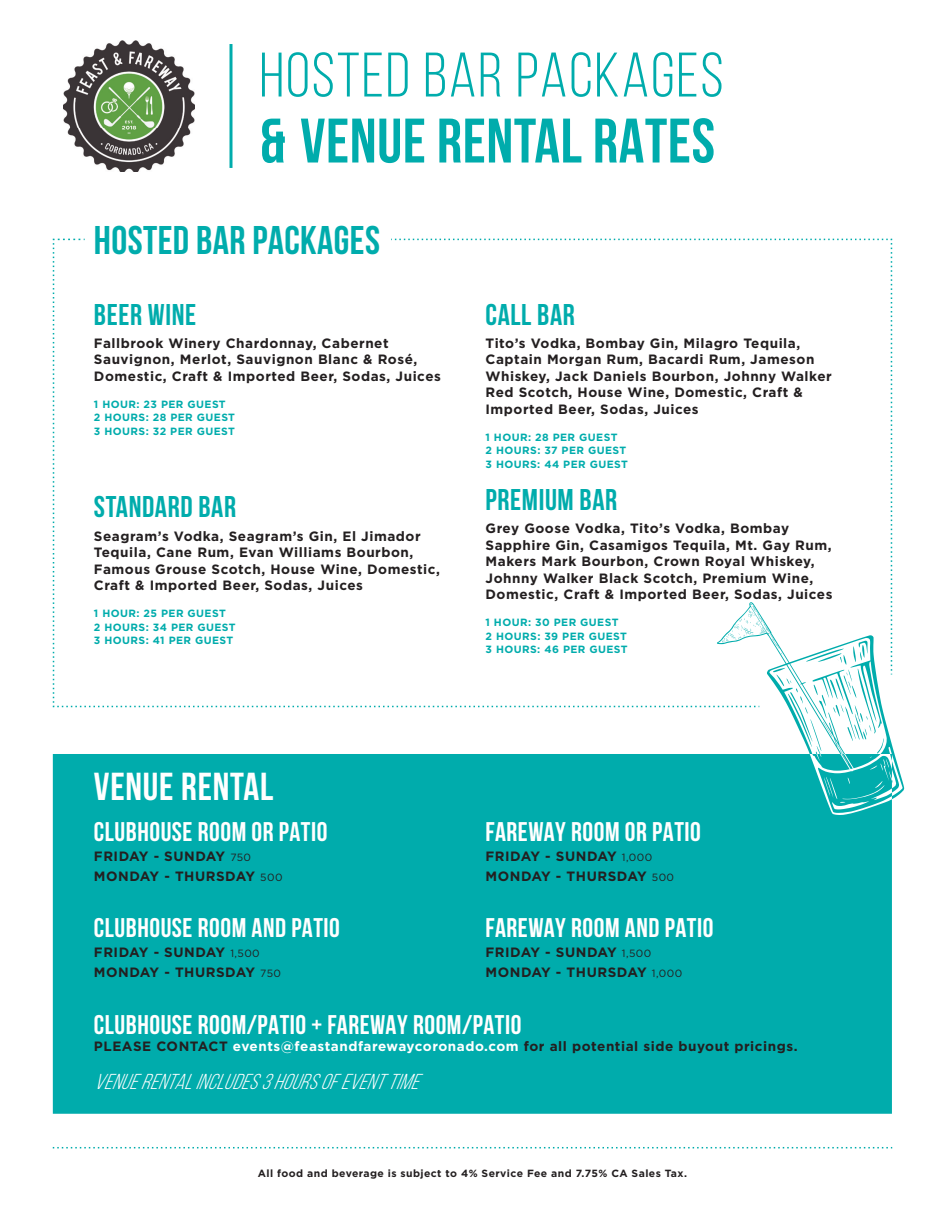
<style>
.page{position:relative;width:945px;height:1215px;background:#fff}
.page>*{position:absolute;margin:0;border:0;box-sizing:border-box;transform-origin:0 0}
.menu_category_-_lunch{font:62.7px/66px "Bebas Neue";letter-spacing:.03em;color:#00acac}
.menu_category_-_lunch-2{font:700 40.05px "Bebas Neue";letter-spacing:.01em;color:#00acac}
.menu_category_-_lunch-3{font:700 39px "Bebas Neue";letter-spacing:.02em;color:#fff}
.menu_category_-_lunch-4{font:700 30px "Bebas Neue";letter-spacing:.02em;color:#00acac}
.menu_category_-_lunch-5{font:700 27px "Bebas Neue";letter-spacing:.02em;color:#fff}
.menu_category_-_lunch-6{font:italic 21.6px "Bebas Neue";color:#fff}
.menu_category_-_lunch-7{font:700 13.5px "Gotham";letter-spacing:.04em;color:#231f20}
.menu_category_-_lunch-8{font:700 10.5px "Gotham";letter-spacing:.04em;color:#00acac}
.menu_category_-_lunch-9{font:700 10.35px "Gotham";letter-spacing:.04em;color:#231f20}
.s1{font-weight:700}
.s2{font-weight:400;font-size:10.5px}
.s3{color:#fff}
</style>
<div class="page">
<div style="left:53px;top:813px;width:839px;height:301px;background:#00acac"></div>
<img style="left:63px;top:40px;width:132px;height:131px">
<hr style="left:230px;top:44px;width:2px;height:124px;background:#00acac">
<svg style="left:53px;top:1147px;width:839px;height:1px"></svg>
<svg style="left:53px;top:239px;width:851px;height:574px"></svg>
<svg style="left:390px;top:238px;width:503px;height:438px"></svg>
<p class="menu_category_-_lunch" style="left:260px;top:42px;width:466px">HOSTED BAR PACKAGES <span class="s1">&amp; VENUE RENTAL RATES</span></p>
<p class="menu_category_-_lunch-2" style="left:94px;top:218px;width:288px">HOSTED BAR PACKAGES</p>
<p class="menu_category_-_lunch-4" style="left:94px;top:298px;width:104px">BEER WINE</p>
<p class="menu_category_-_lunch-7" style="left:94px;top:334px;width:296px">Fallbrook Winery Chardonnay, Cabernet</p>
<p class="menu_category_-_lunch-7" style="left:94px;top:351px;width:325px">Sauvignon, Merlot, Sauvignon Blanc &amp; Rosé,</p>
<p class="menu_category_-_lunch-7" style="left:94px;top:367px;width:348px">Domestic, Craft &amp; Imported Beer, Sodas, Juices</p>
<p class="menu_category_-_lunch-8" style="left:94px;top:397px;width:133px">1 HOUR: 23 PER GUEST</p>
<p class="menu_category_-_lunch-8" style="left:94px;top:411px;width:143px">2 HOURS: 28 PER GUEST</p>
<p class="menu_category_-_lunch-8" style="left:94px;top:424px;width:143px">3 HOURS: 32 PER GUEST</p>
<p class="menu_category_-_lunch-4" style="left:94px;top:490px;width:144px">STANDARD BAR</p>
<p class="menu_category_-_lunch-7" style="left:94px;top:527px;width:328px">Seagram’s Vodka, Seagram’s Gin, El Jimador</p>
<p class="menu_category_-_lunch-7" style="left:94px;top:543px;width:321px">Tequila, Cane Rum, Evan Williams Bourbon,</p>
<p class="menu_category_-_lunch-7" style="left:94px;top:560px;width:347px">Famous Grouse Scotch, House Wine, Domestic,</p>
<p class="menu_category_-_lunch-7" style="left:94px;top:576px;width:271px">Craft &amp; Imported Beer, Sodas, Juices</p>
<p class="menu_category_-_lunch-8" style="left:94px;top:606px;width:133px">1 HOUR: 25 PER GUEST</p>
<p class="menu_category_-_lunch-8" style="left:94px;top:620px;width:143px">2 HOURS: 34 PER GUEST</p>
<p class="menu_category_-_lunch-8" style="left:94px;top:633px;width:141px">3 HOURS: 41 PER GUEST</p>
<p class="menu_category_-_lunch-4" style="left:486px;top:298px;width:91px">CALL BAR</p>
<p class="menu_category_-_lunch-7" style="left:486px;top:334px;width:316px">Tito’s Vodka, Bombay Gin, Milagro Tequila,</p>
<p class="menu_category_-_lunch-7" style="left:486px;top:351px;width:330px">Captain Morgan Rum, Bacardi Rum, Jameson</p>
<p class="menu_category_-_lunch-7" style="left:486px;top:367px;width:348px">Whiskey, Jack Daniels Bourbon, Johnny Walker</p>
<p class="menu_category_-_lunch-7" style="left:486px;top:384px;width:319px">Red Scotch, House Wine, Domestic, Craft &amp;</p>
<p class="menu_category_-_lunch-7" style="left:486px;top:400px;width:215px">Imported Beer, Sodas, Juices</p>
<p class="menu_category_-_lunch-8" style="left:486px;top:430px;width:133px">1 HOUR: 28 PER GUEST</p>
<p class="menu_category_-_lunch-8" style="left:486px;top:444px;width:142px">2 HOURS: 37 PER GUEST</p>
<p class="menu_category_-_lunch-8" style="left:486px;top:457px;width:144px">3 HOURS: 44 PER GUEST</p>
<p class="menu_category_-_lunch-4" style="left:486px;top:483px;width:133px">PREMIUM BAR</p>
<p class="menu_category_-_lunch-7" style="left:486px;top:519px;width:305px">Grey Goose Vodka, Tito’s Vodka, Bombay</p>
<p class="menu_category_-_lunch-7" style="left:486px;top:536px;width:348px">Sapphire Gin, Casamigos Tequila, Mt. Gay Rum,</p>
<p class="menu_category_-_lunch-7" style="left:486px;top:552px;width:331px">Makers Mark Bourbon, Crown Royal Whiskey,</p>
<p class="menu_category_-_lunch-7" style="left:486px;top:569px;width:329px">Johnny Walker Black Scotch, Premium Wine,</p>
<p class="menu_category_-_lunch-7" style="left:486px;top:585px;width:348px">Domestic, Craft &amp; Imported Beer, Sodas, Juices</p>
<p class="menu_category_-_lunch-8" style="left:486px;top:615px;width:134px">1 HOUR: 30 PER GUEST</p>
<p class="menu_category_-_lunch-8" style="left:486px;top:629px;width:143px">2 HOURS: 39 PER GUEST</p>
<p class="menu_category_-_lunch-8" style="left:486px;top:642px;width:144px">3 HOURS: 46 PER GUEST</p>
<p class="menu_category_-_lunch-3" style="left:94px;top:765px;width:181px">VENUE RENTAL</p>
<p class="menu_category_-_lunch-5" style="left:94px;top:817px;width:235px">CLUBHOUSE ROOM OR PATIO</p>
<p class="menu_category_-_lunch-7" style="left:94px;top:848px;width:159px">FRIDAY - SUNDAY <span class="s2">750</span></p>
<p class="menu_category_-_lunch-7" style="left:94px;top:868px;width:190px">MONDAY - THURSDAY <span class="s2">500</span></p>
<p class="menu_category_-_lunch-5" style="left:94px;top:913px;width:248px">CLUBHOUSE ROOM AND PATIO</p>
<p class="menu_category_-_lunch-7" style="left:94px;top:943px;width:167px">FRIDAY - SUNDAY <span class="s2">1,500</span></p>
<p class="menu_category_-_lunch-7" style="left:94px;top:963px;width:189px">MONDAY - THURSDAY <span class="s2">750</span></p>
<p class="menu_category_-_lunch-5" style="left:486px;top:817px;width:217px">FAREWAY ROOM OR PATIO</p>
<p class="menu_category_-_lunch-7" style="left:486px;top:848px;width:168px">FRIDAY - SUNDAY <span class="s2">1,000</span></p>
<p class="menu_category_-_lunch-7" style="left:486px;top:868px;width:190px">MONDAY - THURSDAY <span class="s2">500</span></p>
<p class="menu_category_-_lunch-5" style="left:486px;top:913px;width:229px">FAREWAY ROOM AND PATIO</p>
<p class="menu_category_-_lunch-7" style="left:486px;top:943px;width:167px">FRIDAY - SUNDAY <span class="s2">1,500</span></p>
<p class="menu_category_-_lunch-7" style="left:486px;top:963px;width:198px">MONDAY - THURSDAY <span class="s2">1,000</span></p>
<p class="menu_category_-_lunch-5" style="left:94px;top:1010px;width:429px">CLUBHOUSE ROOM/PATIO + FAREWAY ROOM/PATIO</p>
<p class="menu_category_-_lunch-7" style="left:94px;top:1037px;width:705px">PLEASE CONTACT <span class="s3">events@feastandfarewaycoronado.com</span> for all potential side buyout pricings.</p>
<p class="menu_category_-_lunch-6" style="left:94px;top:1070px;width:335px">VENUERENTALINCLUDES3HOURSOFEVENTTIME</p>
<p class="menu_category_-_lunch-9" style="left:258px;top:1166px;width:431px">All food and beverage is subject to 4% Service Fee and 7.75% CA Sales Tax.</p>
</div>
